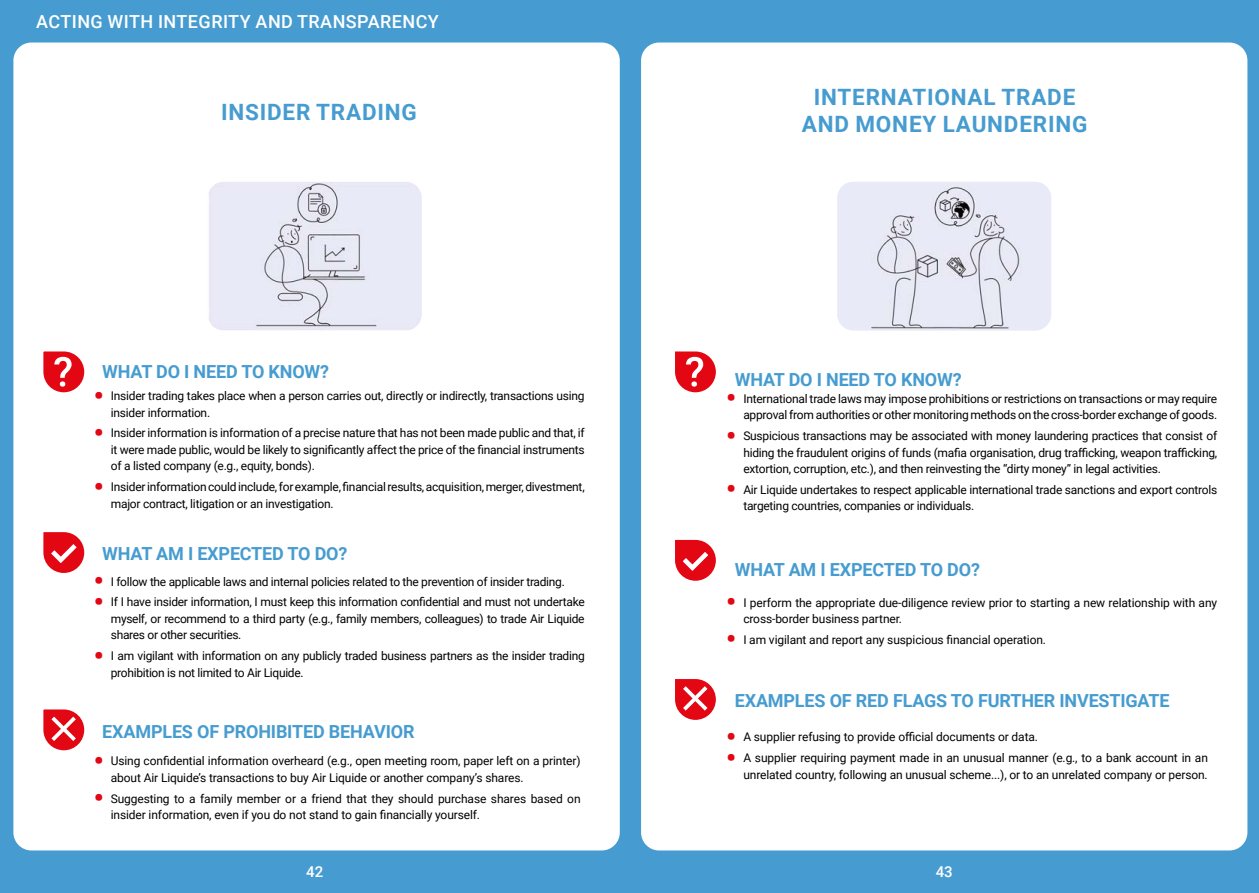
<style>
.page{position:relative;width:1259px;height:893px;background:#469cd0}
.page>*{position:absolute;margin:0;border:0;box-sizing:border-box;transform-origin:0 0}
.En_Pratique__P2{font:700 22.5px/27px "Roboto";letter-spacing:.035em;color:#469cd0;text-align:center}
.t1{font:700 18px "Roboto";letter-spacing:-.01em;color:#469cd0}
.t2{font:500 18px "Roboto";letter-spacing:.025em;color:#fff}
.t3{font:500 15px "Roboto";color:#fff}
.t4{font:12px/16.5px "Roboto";letter-spacing:-.02em;color:#000}
.s1{font-weight:900;font-size:27px;color:#e30613}
</style>
<div class="page">
<div style="left:641px;top:43px;width:606px;height:807px;background:#fff;border-radius:18px"></div>
<div style="left:13px;top:43px;width:607px;height:807px;background:#fff;border-radius:18px"></div>
<img style="left:837px;top:182px;width:214px;height:148px">
<svg style="left:675px;top:351px;width:41px;height:42px"></svg>
<svg style="left:675px;top:539px;width:41px;height:42px"></svg>
<svg style="left:675px;top:679px;width:41px;height:41px"></svg>
<img style="left:209px;top:182px;width:213px;height:148px">
<svg style="left:43px;top:351px;width:42px;height:42px"></svg>
<svg style="left:43px;top:532px;width:42px;height:41px"></svg>
<svg style="left:43px;top:709px;width:42px;height:42px"></svg>
<p class="t2" style="left:36px;top:9px;width:404px">ACTING WITH INTEGRITY AND TRANSPARENCY</p>
<p class="En_Pratique__P2" style="left:221px;top:98px;width:197px">INSIDER TRADING</p>
<p class="t1" style="left:102px;top:359px;width:228px">WHAT DO I NEED TO KNOW?</p>
<p class="t4" style="left:111px;top:387px;width:475px;text-indent:-17px"><span class="s1">•</span> Insider trading takes place when a person carries out, directly or indirectly, transactions using insider information.</p>
<p class="t4" style="left:111px;top:424px;width:475px;text-align:justify;text-indent:-17px"><span class="s1">•</span> Insider information is information of a precise nature that has not been made public and that, if it were made public, would be likely to significantly affect the price of the financial instruments of a listed company (e.g., equity, bonds).</p>
<p class="t4" style="left:111px;top:478px;width:475px;text-indent:-17px"><span class="s1">•</span> Insider information could include, for example, financial results, acquisition, merger, divestment, major contract, litigation or an investigation.</p>
<p class="t1" style="left:102px;top:541px;width:247px">WHAT AM I EXPECTED TO DO?</p>
<p class="t4" style="left:94px;top:573px;width:472px"><span class="s1">•</span> I follow the applicable laws and internal policies related to the prevention of insider trading.</p>
<p class="t4" style="left:111px;top:593px;width:475px;text-align:justify;text-indent:-17px"><span class="s1">•</span> If I have insider information, I must keep this information confidential and must not undertake myself, or recommend to a third party (e.g., family members, colleagues) to trade Air Liquide shares or other securities.</p>
<p class="t4" style="left:111px;top:647px;width:475px;text-indent:-17px"><span class="s1">•</span> I am vigilant with information on any publicly traded business partners as the insider trading prohibition is not limited to Air Liquide.</p>
<p class="t1" style="left:102px;top:719px;width:314px">EXAMPLES OF PROHIBITED BEHAVIOR</p>
<p class="t4" style="left:111px;top:752px;width:471px;text-indent:-17px"><span class="s1">•</span> Using confidential information overheard (e.g., open meeting room, paper left on a printer) about Air Liquide’s transactions to buy Air Liquide or another company’s shares.</p>
<p class="t4" style="left:111px;top:790px;width:471px;text-indent:-17px"><span class="s1">•</span> Suggesting to a family member or a friend that they should purchase shares based on insider information, even if you do not stand to gain financially yourself.</p>
<p class="En_Pratique__P2" style="left:802px;top:83px;width:287px">INTERNATIONAL TRADE<br>AND MONEY LAUNDERING</p>
<p class="t1" style="left:735px;top:367px;width:228px">WHAT DO I NEED TO KNOW?</p>
<p class="t4" style="left:726px;top:390px;width:492px;text-align:right"><span class="s1">•</span> International trade laws may impose prohibitions or restrictions on transactions or may require approval from authorities or other monitoring methods on the cross-border exchange of goods.</p>
<p class="t4" style="left:743px;top:427px;width:475px;text-align:justify;text-indent:-17px"><span class="s1">•</span> Suspicious transactions may be associated with money laundering practices that consist of hiding the fraudulent origins of funds (mafia organisation, drug trafficking, weapon trafficking, extortion, corruption, etc.), and then reinvesting the “dirty money” in legal activities.</p>
<p class="t4" style="left:743px;top:481px;width:475px;text-indent:-17px"><span class="s1">•</span> Air Liquide undertakes to respect applicable international trade sanctions and export controls targeting countries, companies or individuals.</p>
<p class="t1" style="left:735px;top:557px;width:247px">WHAT AM I EXPECTED TO DO?</p>
<p class="t4" style="left:743px;top:594px;width:475px;text-indent:-17px"><span class="s1">•</span> I perform the appropriate due-diligence review prior to starting a new relationship with any cross-border business partner.</p>
<p class="t4" style="left:726px;top:631px;width:321px"><span class="s1">•</span> I am vigilant and report any suspicious financial operation.</p>
<p class="t1" style="left:735px;top:688px;width:436px">EXAMPLES OF RED FLAGS TO FURTHER INVESTIGATE</p>
<p class="t4" style="left:726px;top:728px;width:313px"><span class="s1">•</span> A supplier refusing to provide official documents or data.</p>
<p class="t4" style="left:726px;top:749px;width:483px;text-align:right"><span class="s1">•</span> A supplier requiring payment made in an unusual manner (e.g., to a bank account in an unrelated country, following an unusual scheme...), or to an unrelated company or person.</p>
<p class="t3" style="left:306px;top:861px;width:19px">42</p>
<p class="t3" style="left:935px;top:861px;width:19px">43</p>
</div>
